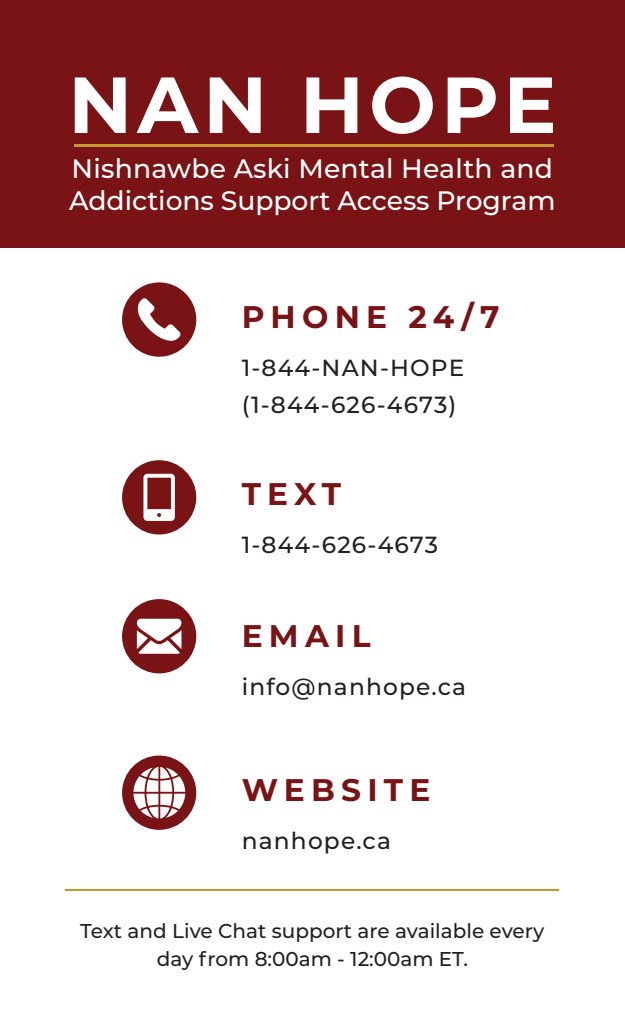
<style>
.page{position:relative;width:625px;height:1032px;background:#fff}
.page>*{position:absolute;margin:0;border:0;box-sizing:border-box;transform-origin:0 0}
.t1{font:700 79.2px "Montserrat";letter-spacing:.065em;color:#fff}
.t2{font:700 31.2px "Montserrat";letter-spacing:.2em;color:#791315}
.t3{font:500 26.8px/32px "Montserrat";letter-spacing:-.005em;color:#fff}
.t4{font:500 23.2px/37.2px "Montserrat";letter-spacing:.05em;color:#231f20}
.t5{font:500 20px/28px "Montserrat";color:#231f20;text-align:center}
</style>
<div class="page">
<div style="left:0;top:0;width:625px;height:247px;background:#791315"></div>
<hr style="left:74px;top:145px;width:480px;height:2px;background:#c6972b">
<div style="left:122px;top:282px;width:74px;height:74px;background:#791315;border-radius:50%"></div>
<svg style="left:137px;top:298px;width:44px;height:43px"></svg>
<div style="left:122px;top:599px;width:74px;height:74px;background:#791315;border-radius:50%"></div>
<svg style="left:137px;top:618px;width:44px;height:35px"></svg>
<div style="left:122px;top:755px;width:74px;height:74px;background:#791315;border-radius:50%"></div>
<svg style="left:133px;top:766px;width:52px;height:52px"></svg>
<div style="left:122px;top:460px;width:74px;height:74px;background:#791315;border-radius:50%"></div>
<svg style="left:143px;top:473px;width:32px;height:47px"></svg>
<hr style="left:66px;top:888px;width:493px;height:2px;background:#c6972b">
<h1 class="t1" style="left:68px;top:48px;width:490px">NAN HOPE</h1>
<p class="t3" style="left:69px;top:151px;width:488px">Nishnawbe Aski Mental Health and<br>Addictions Support Access Program</p>
<h2 class="t2" style="left:242px;top:294px;width:259px">PHONE 24/7</h2>
<p class="t4" style="left:242px;top:348px;width:224px">1-844-NAN-HOPE (1-844-626-4673)</p>
<h2 class="t2" style="left:242px;top:471px;width:101px">TEXT</h2>
<p class="t4" style="left:242px;top:525px;width:198px">1-844-626-4673</p>
<h2 class="t2" style="left:242px;top:613px;width:130px">EMAIL</h2>
<p class="t4" style="left:242px;top:666px;width:226px">info@nanhope.ca</p>
<h2 class="t2" style="left:242px;top:766px;width:190px">WEBSITE</h2>
<p class="t4" style="left:242px;top:820px;width:151px">nanhope.ca</p>
<p class="t5" style="left:80px;top:915px;width:466px">Text and Live Chat support are available every day from 8:00am - 12:00am ET.</p>
</div>
